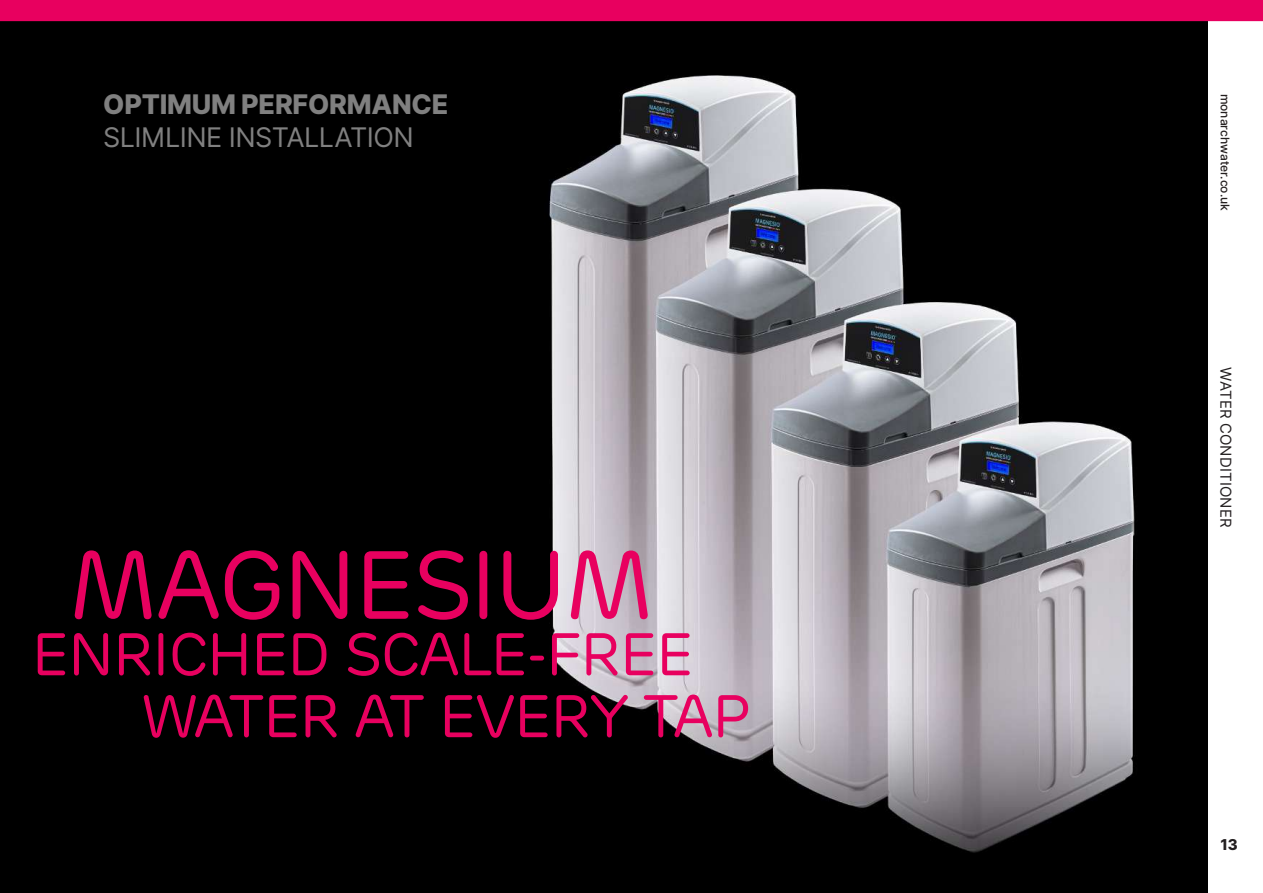
<style>
.page{position:relative;width:1263px;height:893px;background:#fff}
.page>*{position:absolute;margin:0;border:0;box-sizing:border-box;transform-origin:0 0}
.t1{font:96.45px "Rubrik";letter-spacing:-.025em;color:#e8005f}
.t2{font:60px/61.9px "Rubrik";letter-spacing:-.02em;color:#e8005f}
.t3{font:27px "Inter";letter-spacing:-.02em;color:#808080}
.t4{font:800 27px "Inter";letter-spacing:-.01em;color:#808080}
.t5{font:15px "Inter";letter-spacing:.01em;color:#231f20}
.t6{font:800 15px "Inter";color:#231f20}
.t7{font:500 12px "Inter";color:#241f1f}
</style>
<div class="page">
<div style="left:0;top:0;width:1208px;height:893px;background:#000"></div>
<div style="left:0;top:0;width:1263px;height:21px;background:#e8005f"></div>
<img style="left:549px;top:75px;width:586px;height:778px">
<p class="t4" style="left:103px;top:84px;width:347px">OPTIMUM PERFORMANCE</p>
<p class="t3" style="left:103px;top:117px;width:312px">SLIMLINE INSTALLATION</p>
<h1 class="t1" style="left:68px;top:528px;width:587px">MAGNESIUM</h1>
<p class="t2" style="left:141px;top:624px;width:611px;text-indent:-110px">ENRICHED SCALE-FREE<br>WATER AT EVERY TAP</p>
<p class="t7" style="left:1234px;top:94px;width:119px;rotate:90deg">monarchwater.co.uk</p>
<p class="t5" style="left:1237px;top:367px;width:162px;rotate:90deg">WATER CONDITIONER</p>
<p class="t6" style="left:1220px;top:833px;width:19px">13</p>
</div>
